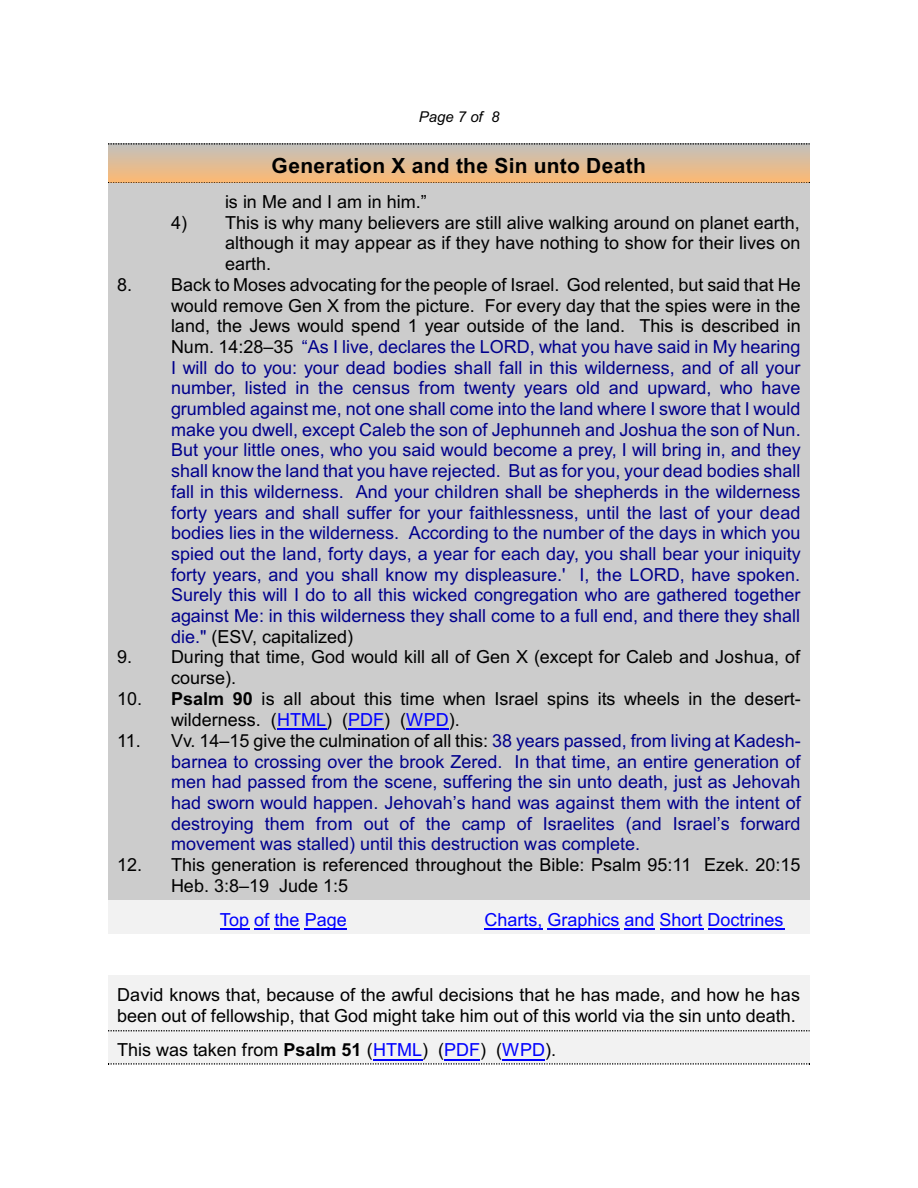
<style>
.page{position:relative;width:918px;height:1188px;background:#fff}
.page>*{position:absolute;margin:0;border:0;box-sizing:border-box;transform-origin:0 0}
.t1{font:700 21px "Arial";letter-spacing:.015em;color:#000}
.t2{font:18px/20.7px "Arial";color:#00008c;text-align:justify}
.t3{font:18px/20.7px "Arial";color:#000}
.t4{font:18px "Arial";color:#00f}
.t5{font:italic 15px "Arial";color:#000}
.s1{color:#000}
.s2{font-weight:700}
.s3{color:#00f}
</style>
<div class="page">
<svg style="left:108px;top:143px;width:702px;height:2px"></svg>
<svg style="left:108px;top:182px;width:702px;height:2px"></svg>
<div style="left:108px;top:184px;width:702px;height:716px;background:#ccc"></div>
<div style="left:108px;top:900px;width:351px;height:34px;background:#f2f2f2"></div>
<div style="left:459px;top:900px;width:351px;height:34px;background:#f2f2f2"></div>
<div style="left:108px;top:975px;width:702px;height:55px;background:#f2f2f2"></div>
<svg style="left:108px;top:1063px;width:702px;height:2px"></svg>
<div style="left:108px;top:1030px;width:702px;height:33px;background:#f2f2f2"></div>
<svg style="left:108px;top:1030px;width:702px;height:1px"></svg>
<hr style="left:277px;top:729px;width:49px;height:1px;background:#00f">
<hr style="left:348px;top:729px;width:36px;height:1px;background:#00f">
<hr style="left:406px;top:729px;width:43px;height:1px;background:#00f">
<svg style="left:220px;top:928px;width:9px;height:2px"></svg>
<hr style="left:229px;top:928px;width:20px;height:2px;background:#00f">
<svg style="left:254px;top:928px;width:16px;height:2px"></svg>
<hr style="left:275px;top:928px;width:25px;height:2px;background:#00f">
<hr style="left:305px;top:928px;width:42px;height:2px;background:#00f">
<hr style="left:485px;top:928px;width:44px;height:2px;background:#00f">
<svg style="left:529px;top:928px;width:14px;height:2px"></svg>
<hr style="left:548px;top:928px;width:72px;height:2px;background:#00f">
<hr style="left:625px;top:928px;width:30px;height:2px;background:#00f">
<hr style="left:660px;top:928px;width:43px;height:2px;background:#00f">
<hr style="left:708px;top:928px;width:76px;height:2px;background:#00f">
<hr style="left:373px;top:1059px;width:49px;height:1px;background:#00f">
<hr style="left:444px;top:1059px;width:36px;height:1px;background:#00f">
<hr style="left:502px;top:1059px;width:43px;height:1px;background:#00f">
<p class="t5" style="left:419px;top:111px;width:82px">Page 7 of 8</p>
<p class="t1" style="left:272px;top:158px;width:376px">Generation X and the Sin unto Death</p>
<p class="t3" style="left:225px;top:193px;width:203px">is in Me and I am in him.”</p>
<p class="t3" style="left:225px;top:214px;width:577px;text-align:justify;text-indent:-54px">4) This is why many believers are still alive walking around on planet earth, although it may appear as if they have nothing to show for their lives on earth.</p>
<p class="t2" style="left:171px;top:276px;width:631px;text-indent:-54px"><span class="s1">8. Back to Moses advocating for the people of Israel. God relented, but said that He would remove Gen X from the picture. For every day that the spies were in the land, the Jews would spend 1 year outside of the land. This is described in Num. 14:28–35</span> “As I live, declares the LORD, what you have said in My hearing I will do to you: your dead bodies shall fall in this wilderness, and of all your number, listed in the census from twenty years old and upward, who have grumbled against me, not one shall come into the land where I swore that I would make you dwell, except Caleb the son of Jephunneh and Joshua the son of Nun.<br>But your little ones, who you said would become a prey, I will bring in, and they shall know the land that you have rejected. But as for you, your dead bodies shall fall in this wilderness. And your children shall be shepherds in the wilderness forty years and shall suffer for your faithlessness, until the last of your dead bodies lies in the wilderness. According to the number of the days in which you spied out the land, forty days, a year for each day, you shall bear your iniquity forty years, and you shall know my displeasure.' I, the LORD, have spoken.<br>Surely this will I do to all this wicked congregation who are gathered together against Me: in this wilderness they shall come to a full end, and there they shall die." <span class="s1">(ESV, capitalized)</span></p>
<p class="t3" style="left:171px;top:648px;width:631px;text-indent:-54px">9. During that time, God would kill all of Gen X (except for Caleb and Joshua, of course).</p>
<p class="t3" style="left:171px;top:690px;width:631px;text-indent:-54px">10. <span class="s2">Psalm 90</span> is all about this time when Israel spins its wheels in the desert&shy;wilderness. (<span class="s3">HTML</span>) (<span class="s3">PDF</span>) (<span class="s3">WPD</span>).</p>
<p class="t2" style="left:171px;top:732px;width:631px;text-indent:-54px"><span class="s1">11. Vv. 14–15 give the culmination of all this:</span> 38 years passed, from living at Kadesh&shy;barnea to crossing over the brook Zered. In that time, an entire generation of men had passed from the scene, suffering the sin unto death, just as Jehovah had sworn would happen. Jehovah’s hand was against them with the intent of destroying them from out of the camp of Israelites (and Israel’s forward movement was stalled) until this destruction was complete.</p>
<p class="t3" style="left:171px;top:856px;width:631px;text-indent:-54px">12. This generation is referenced throughout the Bible: Psalm 95:11 Ezek. 20:15<br>Heb. 3:8–19 Jude 1:5</p>
<p class="t4" style="left:220px;top:913px;width:129px">Top of the Page</p>
<p class="t4" style="left:485px;top:913px;width:300px">Charts, Graphics and Short Doctrines</p>
<p class="t3" style="left:117px;top:986px;width:685px">David knows that, because of the awful decisions that he has made, and how he has been out of fellowship, that God might take him out of this world via the sin unto death.</p>
<p class="t3" style="left:117px;top:1041px;width:441px">This was taken from <span class="s2">Psalm 51</span> (<span class="s3">HTML</span>) (<span class="s3">PDF</span>) (<span class="s3">WPD</span>).</p>
</div>
